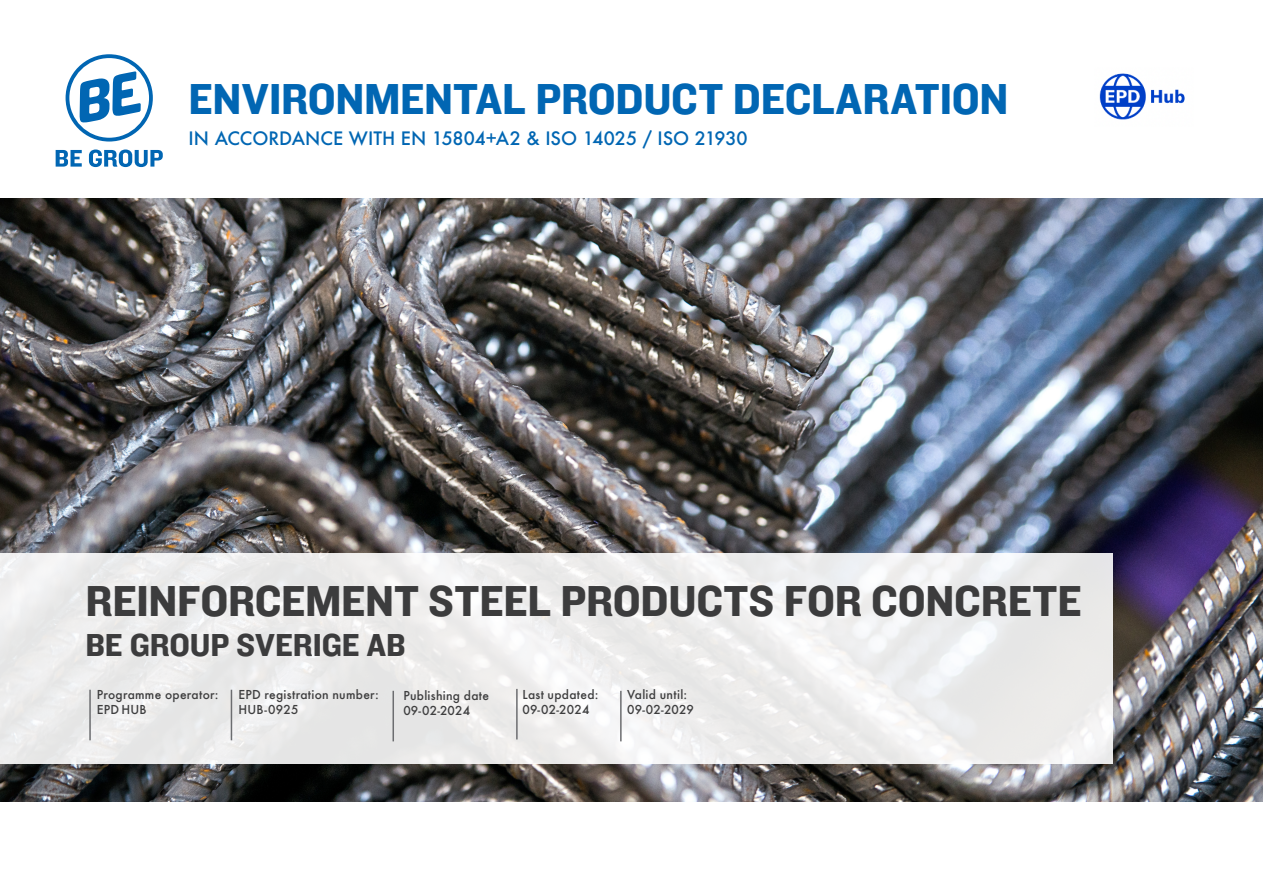
<style>
.page{position:relative;width:1263px;height:893px;background:#fff}
.page>*{position:absolute;margin:0;border:0;box-sizing:border-box;transform-origin:0 0}
.t1{font:45px "Knockout HTF51 Middleweight";letter-spacing:-.01em;color:#3c3c3d}
.t2{font:45px "Knockout HTF51 Middleweight";letter-spacing:-.01em;color:#0166b3}
.t3{font:33px "Knockout HTF51 Middleweight";letter-spacing:-.005em;color:#3c3c3d}
.t4{font:500 18px "Futura";color:#0166b3}
.t5{font:500 12px/14.4px "Futura";letter-spacing:.02em;color:#3e3e3f}
</style>
<div class="page">
<img style="left:0;top:198px;width:1263px;height:604px">
<svg style="left:56px;top:149px;width:107px;height:18px"></svg>
<svg style="left:66px;top:54px;width:87px;height:88px"></svg>
<svg style="left:0;top:553px;width:1113px;height:211px;fill:#ececec"></svg>
<hr style="left:89px;top:690px;width:2px;height:50px;background:#6c6d70">
<hr style="left:231px;top:690px;width:1px;height:50px;background:#6c6d70">
<hr style="left:392px;top:691px;width:2px;height:50px;background:#6c6d70">
<hr style="left:620px;top:691px;width:2px;height:50px;background:#6c6d70">
<img style="left:1099px;top:73px;width:86px;height:47px">
<hr style="left:516px;top:689px;width:2px;height:50px;background:#6c6d70">
<p class="t2" style="left:189px;top:75px;width:821px">ENVIRONMENTAL PRODUCT DECLARATION</p>
<p class="t4" style="left:189px;top:126px;width:561px">IN ACCORDANCE WITH EN 15804+A2 &amp; ISO 14025 / ISO 21930</p>
<p class="t1" style="left:85px;top:577px;width:998px">REINFORCEMENT STEEL PRODUCTS FOR CONCRETE</p>
<p class="t3" style="left:85px;top:627px;width:322px">BE GROUP SVERIGE AB</p>
<p class="t5" style="left:97px;top:687px;width:123px">Programme operator:</p>
<p class="t5" style="left:97px;top:702px;width:51px">EPD HUB</p>
<p class="t5" style="left:238px;top:687px;width:142px">EPD registration number:<br>HUB-0925</p>
<p class="t5" style="left:522px;top:687px;width:78px">Last updated:<br>09-02-2024</p>
<p class="t5" style="left:627px;top:687px;width:68px">Valid until:<br>09-02-2029</p>
<p class="t5" style="left:403px;top:689px;width:87px">Publishing date<br>09-02-2024</p>
</div>
